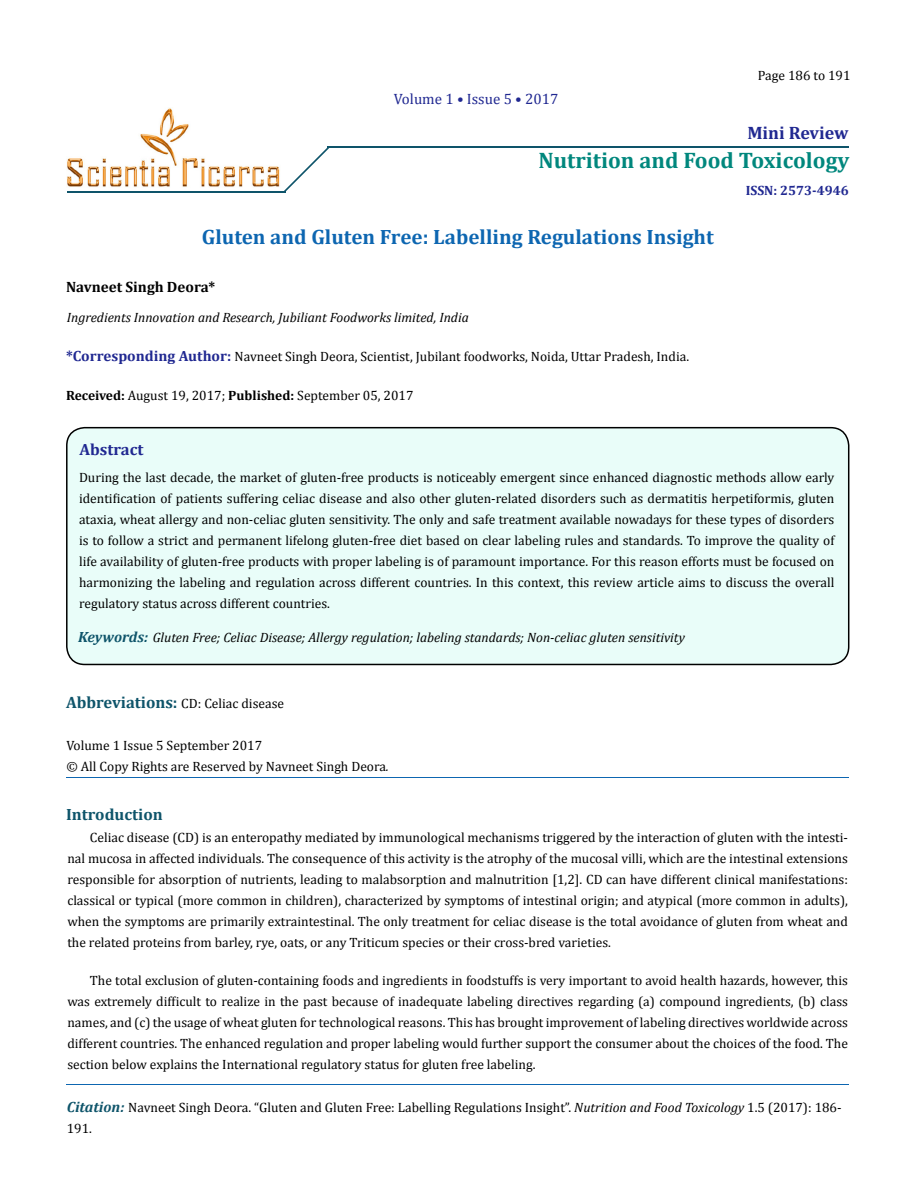
<style>
.page{position:relative;width:917px;height:1190px;background:#fff}
.page>*{position:absolute;margin:0;border:0;box-sizing:border-box;transform-origin:0 0}
.t1{font:700 22.5px "Cambria";color:#00877d}
.t2{font:700 20.85px "Cambria";color:#0d66b1}
.t3{font:700 18px "Cambria";color:#202891}
.t4{font:700 16.35px "Cambria";color:#0e546a}
.t5{font:700 16.35px "Cambria";color:#202891}
.t6{font:15px "Cambria";color:#202891}
.t7{font:700 15px "Cambria";color:#000}
.t8{font:13.5px/21px "Cambria";color:#000;text-align:justify}
.t9{font:italic 13.5px "Cambria";color:#000}
.t10{font:700 13.5px "Cambria";color:#202891}
.s1{font-weight:700;font-size:14.85px;color:#202891}
.s2{font-weight:700}
.s3{font-weight:700;font-size:14.85px;color:#0e546a}
.s4{font-weight:700;font-size:16.5px;color:#0e546a}
.s5{font-style:italic}
.s6{font-weight:700;font-style:italic;font-size:14.85px;color:#0e546a}
</style>
<div class="page">
<div style="left:67px;top:428px;width:781px;height:236px;background:#e9fdf9;border-radius:18px"></div>
<div style="left:66px;top:427px;width:783px;height:238px;border:2px solid #000;border-radius:18px"></div>
<hr style="left:327px;top:146px;width:521px;height:2px;background:#0e546a">
<hr style="left:67px;top:191px;width:218px;height:2px;background:#0e546a">
<svg style="left:284px;top:148px;width:45px;height:45px"></svg>
<hr style="left:67px;top:1084px;width:781px;height:1px;background:#0d66b1">
<img style="left:67px;top:108px;width:213px;height:79px">
<hr style="left:66px;top:777px;width:782px;height:1px;background:#0d66b1">
<p class="t6" style="left:394px;top:90px;width:166px">Volume 1 • Issue 5 • 2017</p>
<p class="t8" style="left:758px;top:64px;width:94px">Page 186 to 191</p>
<h3 class="t3" style="left:747px;top:121px;width:103px">Mini Review</h3>
<h1 class="t1" style="left:538px;top:147px;width:312px">Nutrition and Food Toxicology</h1>
<h2 class="t2" style="left:202px;top:224px;width:513px">Gluten and Gluten Free: Labelling Regulations Insight</h2>
<p class="t7" style="left:66px;top:278px;width:151px">Navneet Singh Deora*</p>
<p class="t9" style="left:67px;top:309px;width:403px">Ingredients Innovation and Research, Jubiliant Foodworks limited, India</p>
<p class="t8" style="left:66px;top:345px;width:624px"><span class="s1">*Corresponding Author:</span> Navneet Singh Deora, Scientist, Jubilant foodworks, Noida, Uttar Pradesh, India.</p>
<p class="t8" style="left:66px;top:385px;width:349px"><span class="s2">Received:</span> August 19, 2017; <span class="s2">Published:</span> September 05, 2017</p>
<p class="t10" style="left:745px;top:183px;width:104px">ISSN: 2573-4946</p>
<p class="t5" style="left:80px;top:439px;width:65px">Abstract</p>
<p class="t8" style="left:79px;top:466px;width:757px">During the last decade, the market of gluten-free products is noticeably emergent since enhanced diagnostic methods allow early identification of patients suffering celiac disease and also other gluten-related disorders such as dermatitis herpetiformis, gluten ataxia, wheat allergy and non-celiac gluten sensitivity. The only and safe treatment available nowadays for these types of disorders is to follow a strict and permanent lifelong gluten-free diet based on clear labeling rules and standards. To improve the quality of life availability of gluten-free products with proper labeling is of paramount importance. For this reason efforts must be focused on harmonizing the labeling and regulation across different countries. In this context, this review article aims to discuss the overall regulatory status across different countries.</p>
<p class="t9" style="left:78px;top:629px;width:608px"><span class="s3">Keywords:</span> Gluten Free; Celiac Disease; Allergy regulation; labeling standards; Non-celiac gluten sensitivity</p>
<p class="t8" style="left:66px;top:693px;width:219px"><span class="s4">Abbreviations:</span> CD: Celiac disease</p>
<p class="t8" style="left:66px;top:734px;width:324px">Volume 1 Issue 5 September 2017<br>© All Copy Rights are Reserved by Navneet Singh Deora<span class="s5">.</span></p>
<p class="t4" style="left:66px;top:805px;width:98px">Introduction</p>
<p class="t8" style="left:67px;top:827px;width:782px;text-indent:23px">Celiac disease (CD) is an enteropathy mediated by immunological mechanisms triggered by the interaction of gluten with the intesti&shy;nal mucosa in affected individuals. The consequence of this activity is the atrophy of the mucosal villi, which are the intestinal extensions responsible for absorption of nutrients, leading to malabsorption and malnutrition [1,2]. CD can have different clinical manifestations: classical or typical (more common in children), characterized by symptoms of intestinal origin; and atypical (more common in adults), when the symptoms are primarily extraintestinal. The only treatment for celiac disease is the total avoidance of gluten from wheat and the related proteins from barley, rye, oats, or any Triticum species or their cross-bred varieties.</p>
<p class="t8" style="left:67px;top:969px;width:782px;text-indent:23px">The total exclusion of gluten-containing foods and ingredients in foodstuffs is very important to avoid health hazards, however, this was extremely difficult to realize in the past because of inadequate labeling directives regarding (a) compound ingredients, (b) class names, and (c) the usage of wheat gluten for technological reasons. This has brought improvement of labeling directives worldwide across different countries. The enhanced regulation and proper labeling would further support the consumer about the choices of the food. The section below explains the International regulatory status for gluten free labeling.</p>
<p class="t8" style="left:67px;top:1096px;width:776px"><span class="s6">Citation:</span> Navneet Singh Deora. “Gluten and Gluten Free: Labelling Regulations Insight”. <span class="s5">Nutrition and Food Toxicology</span> 1.5 (2017): 186-<br>191.</p>
</div>
